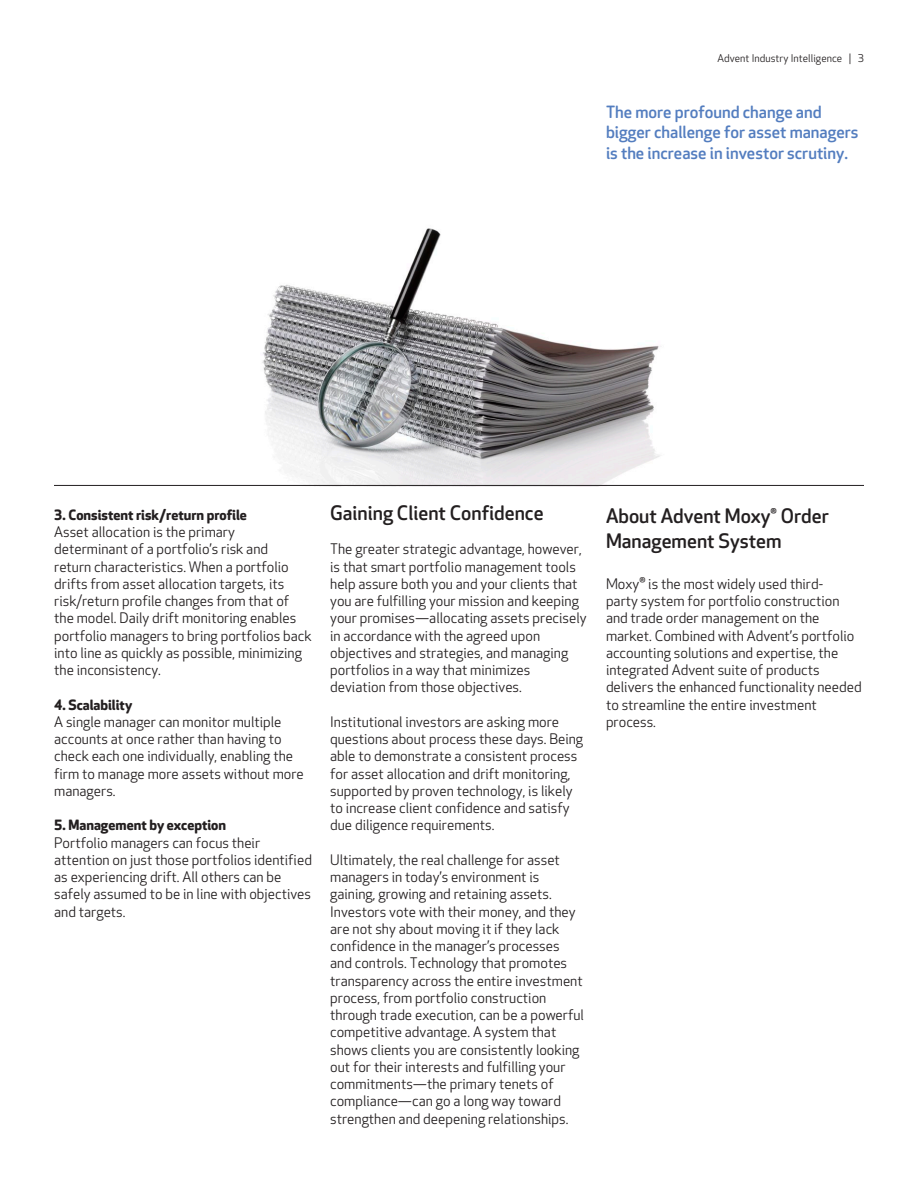
<style>
.page{position:relative;width:918px;height:1188px;background:#fff}
.page>*{position:absolute;margin:0;border:0;box-sizing:border-box;transform-origin:0 0}
.Subtitle_MAIN_top_of{font:500 19.5px/25.5px "Apex Rounded";color:#231f20}
.Subtitle_MAIN{font:500 19.5px "Apex Rounded";color:#231f20}
.sidebar__COLOR{font:500 16.5px/20.2px "Apex Rounded";color:#537dbf}
.Text_tracking_0{font:14.25px/17.2px "Apex Rounded";color:#231f20}
.Subtitle_SECONDARY{font:700 13.8px "Apex Rounded";color:#231f20}
.Header_right{font:10.5px "Apex Rounded";letter-spacing:.005em;color:#231f20}
.s1{font-size:19.5px}
</style>
<div class="page">
<img style="left:238px;top:228px;width:437px;height:257px">
<hr style="left:54px;top:485px;width:810px;height:1px;background:#231f20">
<p class="Header_right" style="left:717px;top:52px;width:148px">Advent Industry Intelligence | 3</p>
<p class="sidebar__COLOR" style="left:606px;top:103px;width:254px">The more profound change and bigger challenge for asset managers is the increase in investor scrutiny.</p>
<p class="Subtitle_SECONDARY" style="left:54px;top:507px;width:194px">3. Consistent risk/return profile</p>
<p class="Text_tracking_0" style="left:54px;top:524px;width:259px">Asset allocation is the primary determinant of a portfolio’s risk and<br>return characteristics. When a portfolio drifts from asset allocation targets, its risk/return profile changes from that of the model. Daily drift monitoring enables portfolio managers to bring portfolios back into line as quickly as possible, minimizing the inconsistency.</p>
<p class="Subtitle_SECONDARY" style="left:54px;top:696px;width:80px">4. Scalability</p>
<p class="Text_tracking_0" style="left:54px;top:713px;width:251px">A single manager can monitor multiple accounts at once rather than having to check each one individually, enabling the firm to manage more assets without more managers.</p>
<p class="Subtitle_SECONDARY" style="left:54px;top:817px;width:173px">5. Management by exception</p>
<p class="Text_tracking_0" style="left:54px;top:834px;width:259px">Portfolio managers can focus their attention on just those portfolios identified as experiencing drift. All others can be safely assumed to be in line with objectives and targets.</p>
<p class="Subtitle_MAIN" style="left:330px;top:502px;width:215px">Gaining Client Confidence</p>
<p class="Text_tracking_0" style="left:330px;top:541px;width:258px">The greater strategic advantage, however, is that smart portfolio management tools help assure both you and your clients that you are fulfilling your mission and keeping your promises—allocating assets precisely in accordance with the agreed upon objectives and strategies, and managing portfolios in a way that minimizes deviation from those objectives.</p>
<p class="Text_tracking_0" style="left:330px;top:713px;width:254px">Institutional investors are asking more questions about process these days. Being able to demonstrate a consistent process for asset allocation and drift monitoring, supported by proven technology, is likely to increase client confidence and satisfy due diligence requirements.</p>
<p class="Text_tracking_0" style="left:330px;top:851px;width:255px">Ultimately, the real challenge for asset managers in today’s environment is gaining, growing and retaining assets.<br>Investors vote with their money, and they are not shy about moving it if they lack confidence in the manager’s processes and controls. Technology that promotes transparency across the entire investment process, from portfolio construction through trade execution, can be a powerful competitive advantage. A system that shows clients you are consistently looking out for their interests and fulfilling your commitments—the primary tenets of compliance—can go a long way toward strengthen and deepening relationships.</p>
<p class="Subtitle_MAIN_top_of" style="left:606px;top:504px;width:224px">About Advent Moxy® Order<br>Management System</p>
<p class="Text_tracking_0" style="left:606px;top:575px;width:257px">Moxy<span class="s1">®</span> is the most widely used third-<br>party system for portfolio construction and trade order management on the market. Combined with Advent’s portfolio accounting solutions and expertise, the integrated Advent suite of products delivers the enhanced functionality needed to streamline the entire investment process.</p>
</div>
